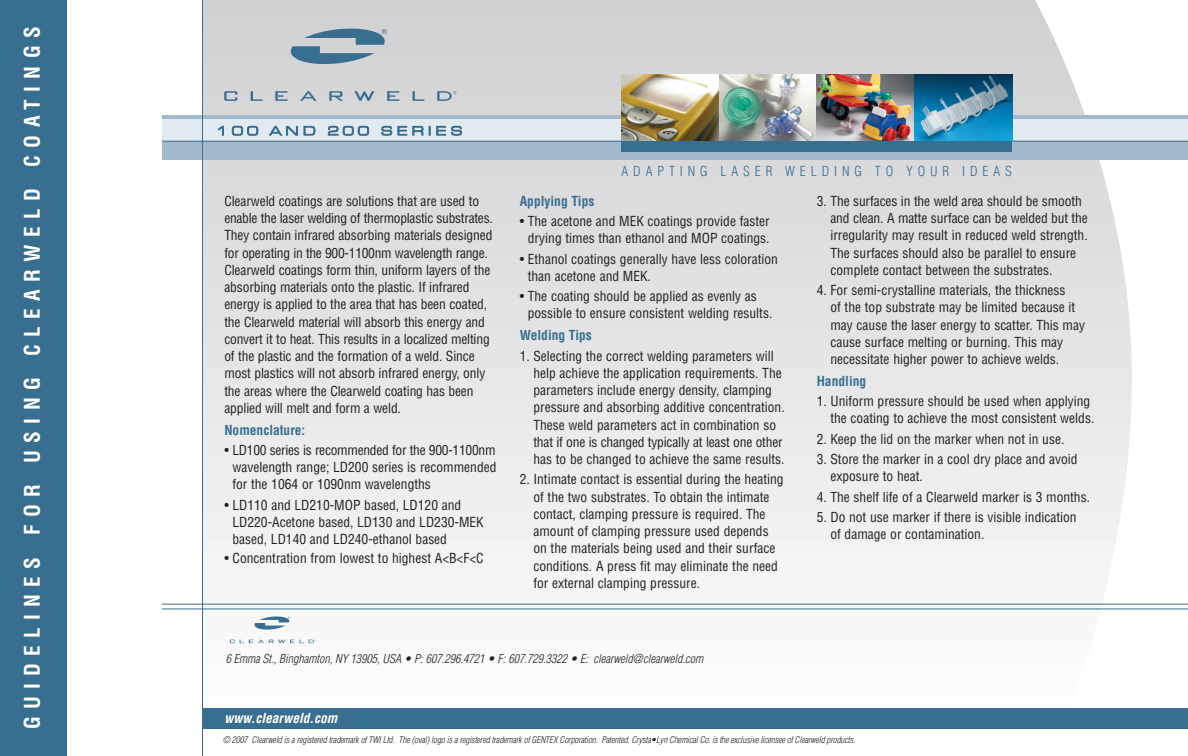
<style>
.page{position:relative;width:1188px;height:756px;background:#fff}
.page>*{position:absolute;margin:0;border:0;box-sizing:border-box;transform-origin:0 0}
.t1{font:700 condensed 21px "Helvetica LT Std";letter-spacing:.35em;color:#fff}
.t2{font:condensed 13.5px/17.2px "Helvetica LT Std";color:#231f20}
.t3{font:700 condensed 13.5px "Helvetica LT Std";color:#386e8f}
.t4{font:300 condensed 13.5px "Helvetica LT Std";letter-spacing:.365em;color:#386e8f}
.t5{font:italic 700 condensed 13.5px "Helvetica LT Std";color:#fff}
.t6{font:italic 300 condensed 12px "Helvetica LT Std";color:#231f20}
.t7{font:italic 300 condensed 9px "Helvetica LT Std";letter-spacing:-.01em;color:#231f20}
</style>
<div class="page">
<div style="left:202px;top:664px;width:967px;height:17px;background:#fbfbfb"></div>
<div style="left:202px;top:650px;width:967px;height:16px;background:#fafafa"></div>
<div style="left:202px;top:636px;width:967px;height:16px;background:#f9f9f9"></div>
<div style="left:202px;top:622px;width:967px;height:16px;background:#f8f8f9"></div>
<div style="left:202px;top:607px;width:967px;height:17px;background:#f7f7f8"></div>
<svg style="left:203px;top:603px;width:825px;height:6px;fill:#f6f6f7"></svg>
<div style="left:202px;top:579px;width:967px;height:17px;background:#f5f5f6"></div>
<div style="left:202px;top:565px;width:967px;height:16px;background:#f4f5f5"></div>
<div style="left:202px;top:551px;width:967px;height:16px;background:#f3f4f4"></div>
<div style="left:202px;top:537px;width:967px;height:16px;background:#f2f3f4"></div>
<div style="left:202px;top:522px;width:967px;height:17px;background:#f1f1f2"></div>
<div style="left:202px;top:508px;width:967px;height:17px;background:#f0f0f1"></div>
<div style="left:202px;top:494px;width:967px;height:17px;background:#efeff0"></div>
<div style="left:202px;top:480px;width:967px;height:16px;background:#eeeef0"></div>
<div style="left:202px;top:466px;width:967px;height:16px;background:#eeedef"></div>
<div style="left:202px;top:452px;width:967px;height:16px;background:#ededee"></div>
<div style="left:202px;top:437px;width:967px;height:17px;background:#ececed"></div>
<div style="left:202px;top:423px;width:967px;height:17px;background:#ebebec"></div>
<div style="left:202px;top:409px;width:967px;height:17px;background:#eaeaeb"></div>
<div style="left:202px;top:395px;width:967px;height:16px;background:#e9e9eb"></div>
<div style="left:202px;top:381px;width:967px;height:16px;background:#e8e8ea"></div>
<div style="left:202px;top:367px;width:967px;height:16px;background:#e7e7e9"></div>
<div style="left:202px;top:352px;width:967px;height:17px;background:#e6e6e8"></div>
<div style="left:202px;top:338px;width:967px;height:17px;background:#e5e5e7"></div>
<div style="left:202px;top:324px;width:967px;height:17px;background:#e4e4e6"></div>
<div style="left:202px;top:310px;width:967px;height:16px;background:#e3e3e6"></div>
<div style="left:202px;top:296px;width:967px;height:16px;background:#e2e3e5"></div>
<div style="left:202px;top:281px;width:967px;height:17px;background:#e1e2e4"></div>
<div style="left:202px;top:267px;width:967px;height:17px;background:#e0e1e3"></div>
<div style="left:202px;top:253px;width:967px;height:17px;background:#e0e0e2"></div>
<div style="left:202px;top:239px;width:967px;height:16px;background:#dfdfe1"></div>
<div style="left:202px;top:225px;width:967px;height:16px;background:#dedee1"></div>
<div style="left:202px;top:211px;width:967px;height:16px;background:#dddde0"></div>
<div style="left:202px;top:196px;width:967px;height:17px;background:#dcdddf"></div>
<div style="left:202px;top:182px;width:967px;height:17px;background:#dcdcde"></div>
<div style="left:202px;top:168px;width:967px;height:17px;background:#dbdbdd"></div>
<div style="left:202px;top:154px;width:967px;height:16px;background:#dadadc"></div>
<div style="left:202px;top:111px;width:967px;height:17px;background:#d7d8da"></div>
<div style="left:202px;top:97px;width:967px;height:17px;background:#d7d7d9"></div>
<div style="left:202px;top:83px;width:967px;height:17px;background:#d6d6d8"></div>
<div style="left:202px;top:69px;width:967px;height:16px;background:#d5d5d8"></div>
<div style="left:202px;top:55px;width:967px;height:16px;background:#d4d5d7"></div>
<div style="left:202px;top:41px;width:967px;height:16px;background:#d3d3d6"></div>
<div style="left:202px;top:26px;width:967px;height:17px;background:#d3d2d5"></div>
<div style="left:202px;top:12px;width:967px;height:17px;background:#d2d2d4"></div>
<div style="left:202px;top:0;width:967px;height:15px;background:#d1d1d3"></div>
<svg style="left:1028px;top:0;width:160px;height:709px;fill:#fff"></svg>
<hr style="left:162px;top:604px;width:1026px;height:1px;background:#386e8f">
<hr style="left:162px;top:609px;width:1026px;height:1px;background:#386e8f">
<div style="left:202px;top:709px;width:986px;height:20px;background:#386e8f"></div>
<div style="left:162px;top:115px;width:1026px;height:45px;background:#a1b8cd"></div>
<div style="left:162px;top:120px;width:1026px;height:21px;background:#e2eaf1"></div>
<hr style="left:162px;top:141px;width:1026px;height:1px;background:#386e8f">
<svg style="left:224px;top:91px;width:13px;height:10px"></svg>
<svg style="left:251px;top:91px;width:12px;height:10px"></svg>
<svg style="left:275px;top:91px;width:13px;height:10px"></svg>
<svg style="left:300px;top:91px;width:17px;height:10px"></svg>
<svg style="left:329px;top:91px;width:14px;height:10px"></svg>
<svg style="left:354px;top:91px;width:20px;height:10px"></svg>
<svg style="left:387px;top:91px;width:12px;height:10px"></svg>
<svg style="left:413px;top:91px;width:11px;height:10px"></svg>
<svg style="left:437px;top:91px;width:19px;height:10px"></svg>
<svg style="left:291px;top:28px;width:96px;height:37px"></svg>
<hr style="left:202px;top:0;width:1px;height:756px;background:#386e8f">
<img style="left:622px;top:74px;width:97px;height:67px">
<img style="left:719px;top:74px;width:97px;height:67px">
<img style="left:816px;top:74px;width:99px;height:67px">
<svg style="left:915px;top:74px;width:97px;height:67px"></svg>
<div style="left:622px;top:141px;width:390px;height:10px;background:#386e8f"></div>
<div style="left:0;top:0;width:68px;height:756px;background:#386e8f"></div>
<svg style="left:230px;top:640px;width:86px;height:3px"></svg>
<svg style="left:254px;top:616px;width:36px;height:14px"></svg>
<svg style="left:217px;top:126px;width:7px;height:10px"></svg>
<svg style="left:232px;top:119px;width:27px;height:17px"></svg>
<svg style="left:269px;top:126px;width:47px;height:10px"></svg>
<svg style="left:328px;top:119px;width:41px;height:17px"></svg>
<svg style="left:381px;top:125px;width:81px;height:11px"></svg>
<h1 class="t1" style="left:19px;top:729px;width:704px;rotate:-90deg">GUIDELINES FOR USING CLEARWELD COATINGS</h1>
<p class="t2" style="left:224px;top:192px;width:270px">Clearweld coatings are solutions that are used to enable the laser welding of thermoplastic substrates.<br>They contain infrared absorbing materials designed for operating in the 900-1100nm wavelength range.<br>Clearweld coatings form thin, uniform layers of the absorbing materials onto the plastic. If infrared energy is applied to the area that has been coated, the Clearweld material will absorb this energy and convert it to heat. This results in a localized melting of the plastic and the formation of a weld. Since most plastics will not absorb infrared energy, only the areas where the Clearweld coating has been applied will melt and form a weld.</p>
<p class="t3" style="left:224px;top:421px;width:82px">Nomenclature:</p>
<p class="t2" style="left:232px;top:441px;width:266px;text-align:justify;text-indent:-8px">• LD100 series is recommended for the 900-1100nm wavelength range; LD200 series is recommended for the 1064 or 1090nm wavelengths</p>
<p class="t2" style="left:232px;top:496px;width:253px;text-indent:-8px">• LD110 and LD210-MOP based, LD120 and<br>LD220-Acetone based, LD130 and LD230-MEK based, LD140 and LD240-ethanol based</p>
<p class="t2" style="left:224px;top:549px;width:261px">• Concentration from lowest to highest A&lt;B&lt;F&lt;C</p>
<p class="t4" style="left:622px;top:163px;width:392px">ADAPTING LASER WELDING TO YOUR IDEAS</p>
<p class="t3" style="left:520px;top:192px;width:76px">Applying Tips</p>
<p class="t2" style="left:520px;top:213px;width:251px;text-align:center">• The acetone and MEK coatings provide faster drying times than ethanol and MOP coatings.</p>
<p class="t2" style="left:528px;top:250px;width:252px;text-indent:-8px">• Ethanol coatings generally have less coloration than acetone and MEK.</p>
<p class="t2" style="left:528px;top:288px;width:246px;text-indent:-8px">• The coating should be applied as evenly as possible to ensure consistent welding results.</p>
<p class="t3" style="left:520px;top:327px;width:74px">Welding Tips</p>
<p class="t2" style="left:533px;top:347px;width:253px;text-indent:-14px">1. Selecting the correct welding parameters will help achieve the application requirements. The parameters include energy density, clamping pressure and absorbing additive concentration.<br>These weld parameters act in combination so that if one is changed typically at least one other has to be changed to achieve the same results.</p>
<p class="t2" style="left:533px;top:471px;width:252px;text-indent:-14px">2. Intimate contact is essential during the heating of the two substrates. To obtain the intimate contact, clamping pressure is required. The amount of clamping pressure used depends on the materials being used and their surface conditions. A press fit may eliminate the need for external clamping pressure.</p>
<p class="t2" style="left:830px;top:192px;width:259px;text-indent:-14px">3. The surfaces in the weld area should be smooth and clean. A matte surface can be welded but the irregularity may result in reduced weld strength.<br>The surfaces should also be parallel to ensure complete contact between the substrates.</p>
<p class="t2" style="left:830px;top:282px;width:256px;text-indent:-14px">4. For semi-crystalline materials, the thickness<br>of the top substrate may be limited because it may cause the laser energy to scatter. This may cause surface melting or burning. This may necessitate higher power to achieve welds.</p>
<p class="t3" style="left:817px;top:373px;width:51px">Handling</p>
<p class="t2" style="left:830px;top:393px;width:265px;text-indent:-14px">1. Uniform pressure should be used when applying the coating to achieve the most consistent welds.</p>
<p class="t2" style="left:817px;top:430px;width:249px">2. Keep the lid on the marker when not in use.</p>
<p class="t2" style="left:830px;top:450px;width:249px;text-indent:-14px">3. Store the marker in a cool dry place and avoid exposure to heat.</p>
<p class="t2" style="left:817px;top:488px;width:275px">4. The shelf life of a Clearweld marker is 3 months.</p>
<p class="t2" style="left:830px;top:508px;width:248px;text-indent:-14px">5. Do not use marker if there is visible indication of damage or contamination.</p>
<p class="t6" style="left:226px;top:651px;width:479px">6 Emma St., Binghamton, NY 13905, USA • P: 607.296.4721 • F: 607.729.3322 • E: clearweld@clearweld.com</p>
<p class="t5" style="left:224px;top:710px;width:114px">www.clearweld.com</p>
<p class="t7" style="left:223px;top:734px;width:634px">© 2007 Clearweld is a registered trademark of TWI Ltd. The (oval) logo is a registered trademark of GENTEX Corporation. Patented. Crysta•Lyn Chemical Co. is the exclusive licensee of Clearweld products.</p>
</div>
